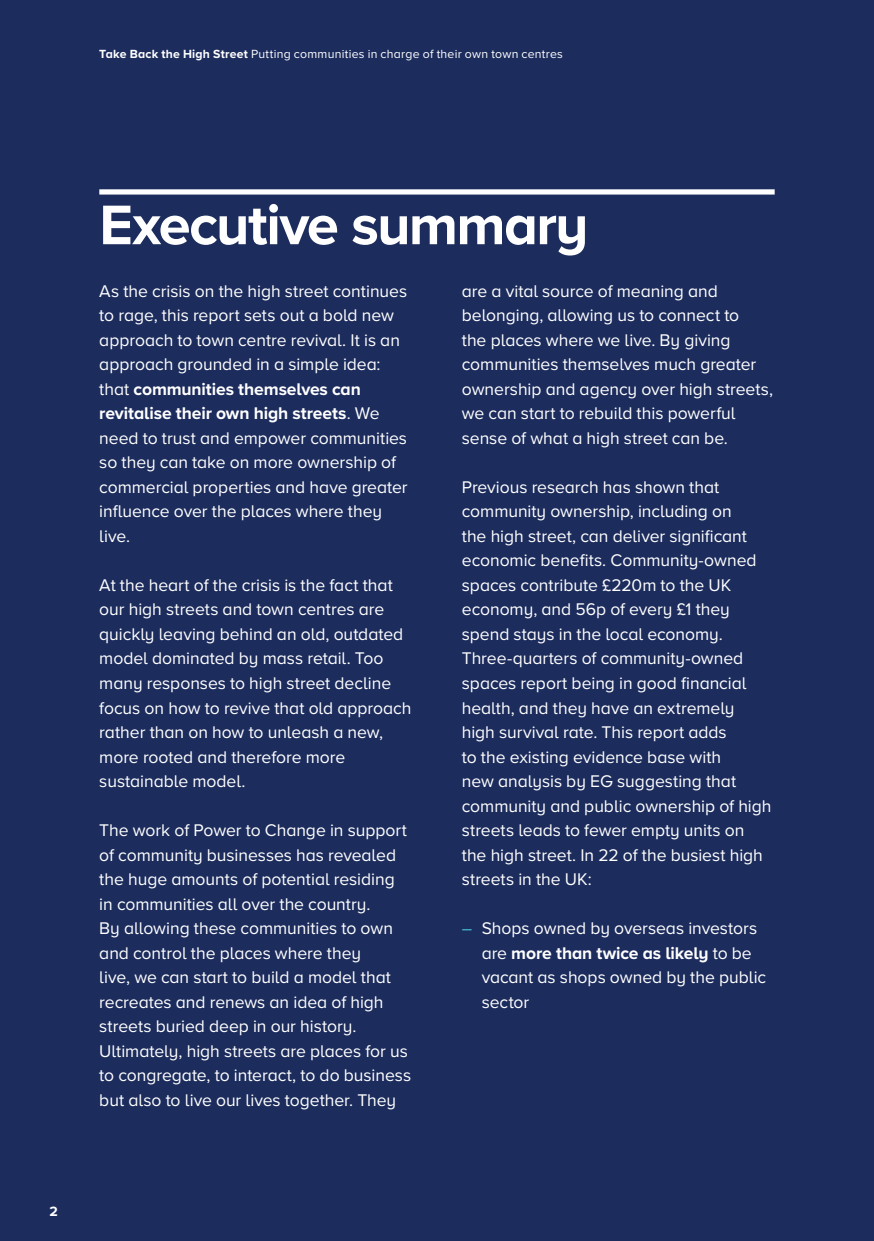
<style>
.page{position:relative;width:874px;height:1241px;background:#fff}
.page>*{position:absolute;margin:0;border:0;box-sizing:border-box;transform-origin:0 0}
.t1{font:700 57.75px "Proxima Nova A";letter-spacing:-.03em;color:#fff}
.t2{font:17.5px/24.5px "Proxima Nova A";letter-spacing:-.005em;color:#fff}
.t3{font:700 14px "Proxima Nova A";color:#fff}
.t4{font:12.25px "Proxima Nova A";letter-spacing:.02em;color:#fff}
.s1{font-weight:700}
.s2{color:#42c3d4}
</style>
<div class="page">
<div style="left:0;top:0;width:873px;height:1240px;background:#1c2c5d"></div>
<div style="left:99px;top:189px;width:675px;height:5px;background:#fff"></div>
<p class="t4" style="left:99px;top:45px;width:465px"><span class="s1">Take Back the High Street</span> Putting communities in charge of their own town centres</p>
<p class="t3" style="left:50px;top:1200px;width:10px">2</p>
<h1 class="t1" style="left:99px;top:182px;width:490px">Executive summary</h1>
<p class="t2" style="left:99px;top:278px;width:310px">As the crisis on the high street continues to rage, this report sets out a bold new approach to town centre revival. It is an approach grounded in a simple idea: that <span class="s1">communities themselves can revitalise their own high streets</span>. We need to trust and empower communities so they can take on more ownership of commercial properties and have greater influence over the places where they live.</p>
<p class="t2" style="left:99px;top:572px;width:313px">At the heart of the crisis is the fact that our high streets and town centres are quickly leaving behind an old, outdated model dominated by mass retail. Too many responses to high street decline focus on how to revive that old approach rather than on how to unleash a new, more rooted and therefore more sustainable model.</p>
<p class="t2" style="left:99px;top:817px;width:313px">The work of Power to Change in support of community businesses has revealed the huge amounts of potential residing in communities all over the country.<br>By allowing these communities to own and control the places where they<br>live, we can start to build a model that recreates and renews an idea of high streets buried deep in our history.<br>Ultimately, high streets are places for us to congregate, to interact, to do business but also to live our lives together. They</p>
<p class="t2" style="left:461px;top:278px;width:312px">are a vital source of meaning and belonging, allowing us to connect to<br>the places where we live. By giving communities themselves much greater ownership and agency over high streets, we can start to rebuild this powerful sense of what a high street can be.</p>
<p class="t2" style="left:461px;top:474px;width:311px">Previous research has shown that community ownership, including on<br>the high street, can deliver significant economic benefits. Community-owned spaces contribute £220m to the UK economy, and 56p of every £1 they spend stays in the local economy.<br>Three-quarters of community-owned spaces report being in good financial health, and they have an extremely high survival rate. This report adds<br>to the existing evidence base with<br>new analysis by EG suggesting that community and public ownership of high streets leads to fewer empty units on the high street. In 22 of the busiest high streets in the UK:</p>
<p class="t2" style="left:481px;top:915px;width:286px;text-indent:-20px"><span class="s2">–</span> Shops owned by overseas investors are <span class="s1">more than twice as likely</span> to be vacant as shops owned by the public sector</p>
</div>
